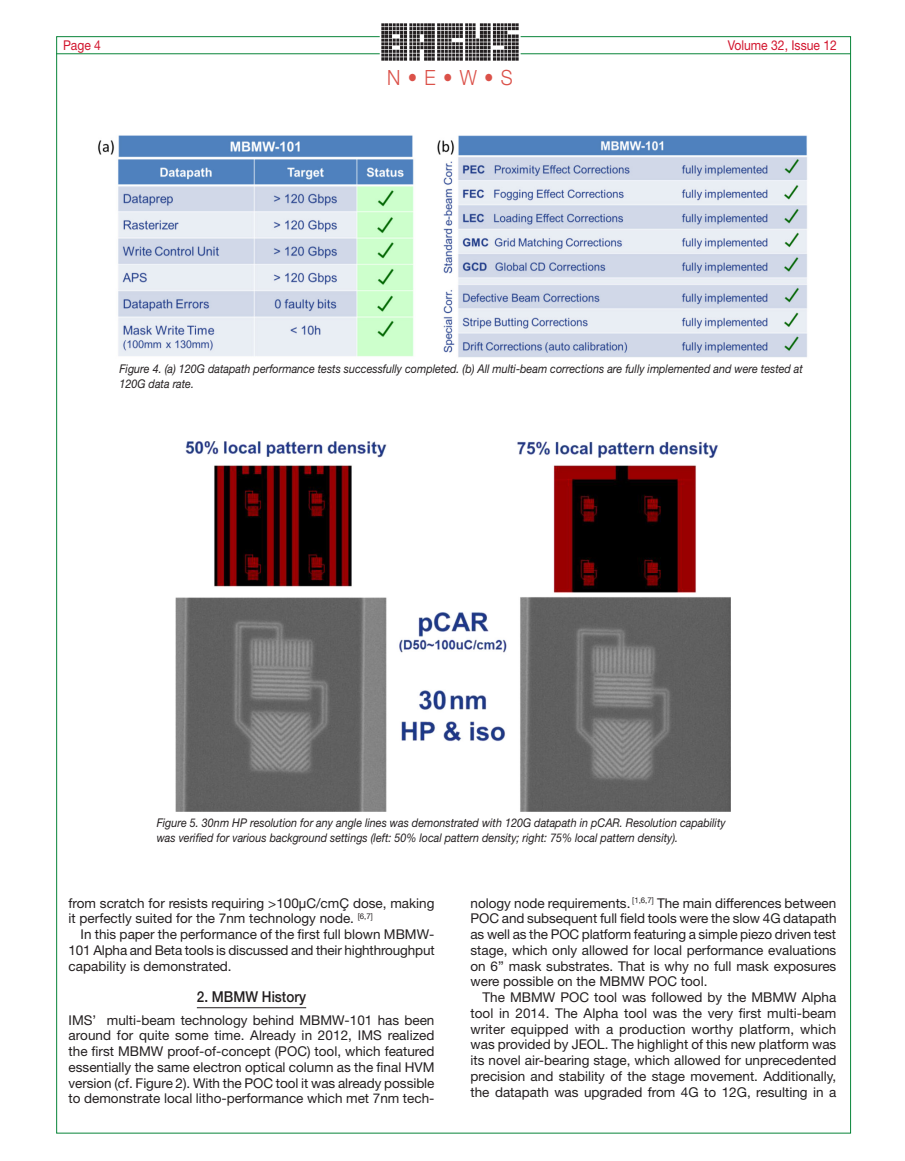
<style>
.page{position:relative;width:905px;height:1161px;background:#fff}
.page>*{position:absolute;margin:0;border:0;box-sizing:border-box;transform-origin:0 0}
.t1{font:300 21px "Helvetica Neue";color:#db5149;scale:.9 1}
.Subhead__1{font:500 15px "Helvetica Neue";color:#231f20;scale:.9 1}
.body_no_indent{font:13.5px/15.8px "Helvetica Neue";color:#231f20;text-align:justify}
.body{font:13.5px/15.8px "Helvetica Neue";color:#231f20;text-align:justify}
.t2{font:13.5px "Helvetica Neue";color:#d2162e;scale:.9 1}
.Figs{font:italic 12px/15px "Helvetica Neue";color:#231f20;scale:.9 1}
</style>
<div class="page">
<hr style="left:197px;top:1007px;width:109px;height:1px;background:#231f20">
<img style="left:98px;top:135px;width:709px;height:223px">
<img style="left:175px;top:441px;width:555px;height:370px">
<hr style="left:56px;top:53px;width:794px;height:1px;background:#088439">
<div style="left:380px;top:19px;width:140px;height:52px;background:#fff"></div>
<img style="left:382px;top:24px;width:137px;height:37px">
<p class="t2" style="left:63px;top:37px;width:44px">Page 4</p>
<p class="t2" style="left:727px;top:37px;width:123px">Volume 32, Issue 12</p>
<h1 class="t1" style="left:387px;top:64px;width:141px">N • E • W • S</h1>
<p class="Figs" style="left:119px;top:361px;width:761px">Figure 4. (a) 120G datapath performance tests successfully completed. (b) All multi-beam corrections are fully implemented and were tested at<br>120G data rate.</p>
<p class="Figs" style="left:157px;top:815px;width:633px">Figure 5. 30nm HP resolution for any angle lines was demonstrated with 120G datapath in pCAR. Resolution capability was verified for various background settings (left: 50% local pattern density; right: 75% local pattern density).</p>
<p class="body" style="left:69px;top:895px;width:367px">from scratch for resists requiring &gt;100μC/cmÇ dose, making it perfectly suited for the 7nm technology node. <sup>[6,7]</sup></p>
<p class="body" style="left:69px;top:926px;width:367px;text-indent:12px">In this paper the performance of the first full blown MBMW-101 Alpha and Beta tools is discussed and their highthroughput capability is demonstrated.</p>
<p class="Subhead__1" style="left:197px;top:988px;width:123px">2. MBMW History</p>
<p class="body_no_indent" style="left:69px;top:1012px;width:367px">IMS’ multi-beam technology behind MBMW-101 has been around for quite some time. Already in 2012, IMS realized the first MBMW proof-of-concept (POC) tool, which featured essentially the same electron optical column as the final HVM version (cf. Figure 2). With the POC tool it was already possible to demonstrate local litho-performance which met 7nm tech-</p>
<p class="body_no_indent" style="left:470px;top:895px;width:367px">nology node requirements. <sup>[1,6,7]</sup> The main differences between POC and subsequent full field tools were the slow 4G datapath as well as the POC platform featuring a simple piezo driven test stage, which only allowed for local performance evaluations on 6” mask substrates. That is why no full mask exposures were possible on the MBMW POC tool.</p>
<p class="body" style="left:470px;top:989px;width:367px;text-indent:12px">The MBMW POC tool was followed by the MBMW Alpha tool in 2014. The Alpha tool was the very first multi-beam writer equipped with a production worthy platform, which was provided by JEOL. The highlight of this new platform was its novel air-bearing stage, which allowed for unprecedented precision and stability of the stage movement. Additionally, the datapath was upgraded from 4G to 12G, resulting in a</p>
</div>
